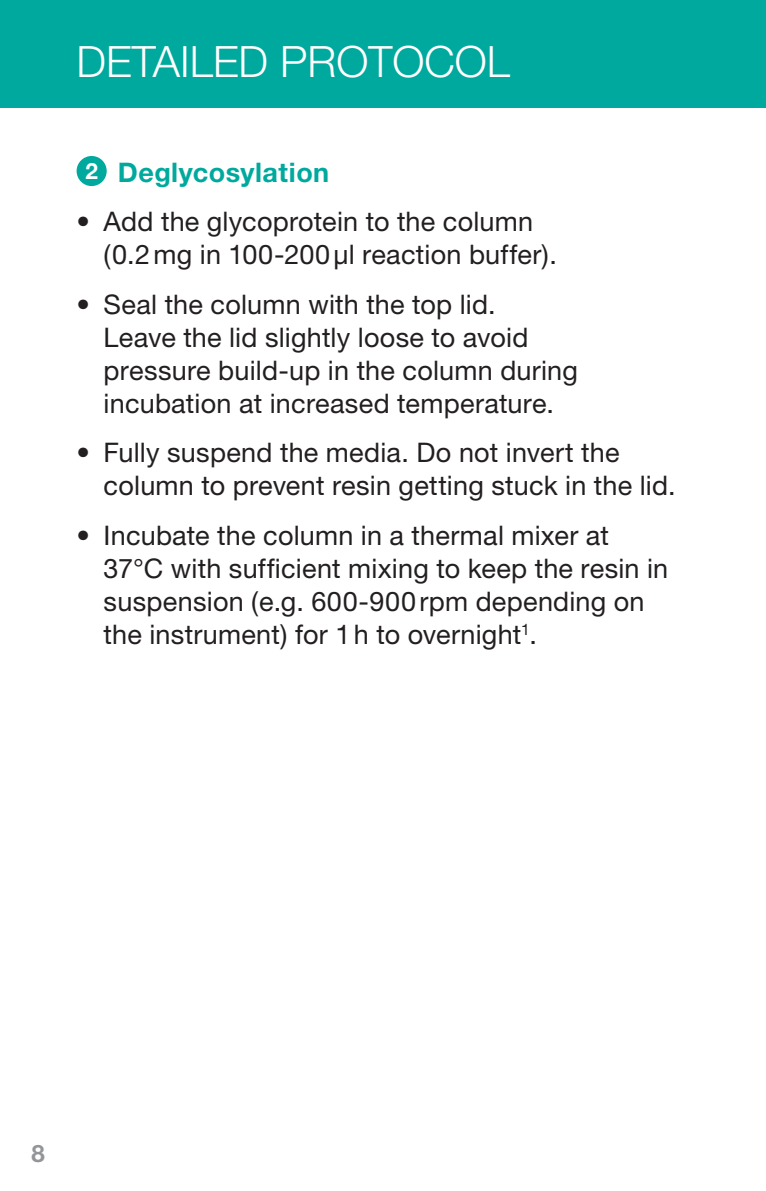
<style>
.page{position:relative;width:766px;height:1191px;background:#fff}
.page>*{position:absolute;margin:0;border:0;box-sizing:border-box;transform-origin:0 0}
.t1{font:300 43.2px "Helvetica Neue";color:#fff}
.ul{font:27px/33px "Helvetica Neue";letter-spacing:.01em;color:#231f20}
.ol{font:700 27px "Helvetica Neue";letter-spacing:.015em;color:#00a99d}
.t2{font:700 24px "Helvetica Neue";color:#939598}
.t3{font:700 22.5px "Helvetica Neue";color:#fff}
</style>
<div class="page">
<div style="left:0;top:0;width:765px;height:108px;background:#00a99d"></div>
<div style="left:77px;top:156px;width:30px;height:30px;background:#00a99d;border-radius:50%"></div>
<p class="t1" style="left:77px;top:36px;width:435px">DETAILED PROTOCOL</p>
<p class="t3" style="left:85px;top:157px;width:14px">2</p>
<p class="ol" style="left:118px;top:155px;width:213px">Deglycosylation</p>
<p class="ul" style="left:104px;top:205px;width:455px;text-indent:-27px">• Add the glycoprotein to the column (0.2mg in 100-200 µ l reaction buffer).</p>
<p class="ul" style="left:104px;top:287px;width:476px;text-indent:-27px">• Seal the column with the top lid.<br>Leave the lid slightly loose to avoid pressure build-up in the column during incubation at increased temperature.</p>
<p class="ul" style="left:104px;top:436px;width:573px;text-indent:-27px">• Fully suspend the media. Do not invert the column to prevent resin getting stuck in the lid.</p>
<p class="ul" style="left:104px;top:518px;width:566px;text-indent:-27px">• Incubate the column in a thermal mixer at 37°C with sufficient mixing to keep the resin in suspension (e.g. 600-900rpm depending on the instrument) for 1h to overnight<sup>1</sup>.</p>
<p class="t2" style="left:32px;top:1138px;width:15px">8</p>
</div>
